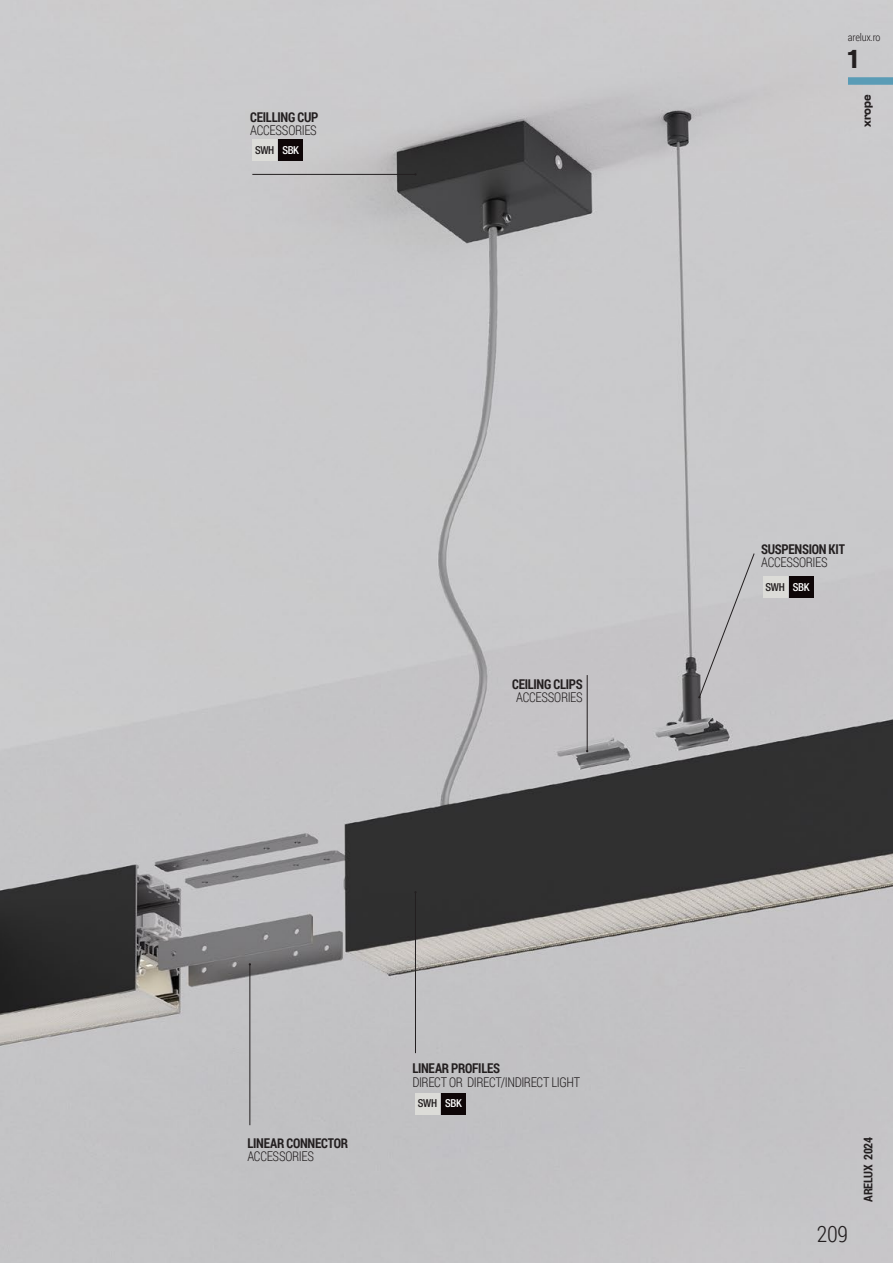
<style>
.page{position:relative;width:893px;height:1263px;background:#fff}
.page>*{position:absolute;margin:0;border:0;box-sizing:border-box;transform-origin:0 0}
.t1{font:600 27px "Clash Grotesk";color:#231f20}
.t2{font:300 22.5px "Roboto Condensed";color:#231f20}
.t3{font:300 13.5px "Roboto Condensed";letter-spacing:-.025em;color:#231f20;scale:.95 1}
.t4{font:700 13.5px "Roboto Condensed";letter-spacing:-.02em;color:#231f20;scale:.95 1}
.t5{font:700 12px "Roboto Condensed";letter-spacing:-.02em;color:#231f20}
.t6{font:600 12px "Clash Grotesk";letter-spacing:-.025em;color:#231f20}
.t7{font:500 condensed 10.95px "Helvetica Neue LT Pro";letter-spacing:-.03em;color:#231f20}
.t8{font:300 10.5px "Roboto Condensed";letter-spacing:-.02em;color:#231f20}
.s1{color:#fff}
</style>
<div class="page">
<img style="left:0;top:0;width:893px;height:1263px">
<hr style="left:252px;top:174px;width:163px;height:1px;background:#231f20">
<hr style="left:587px;top:675px;width:1px;height:76px;background:#231f20">
<div style="left:698px;top:553px;width:57px;height:145px;background:#c6c4c7"></div>
<hr style="left:250px;top:964px;width:1px;height:161px;background:#231f20">
<hr style="left:415px;top:892px;width:1px;height:161px;background:#231f20">
<div style="left:415px;top:1092px;width:25px;height:22px;background:#dcdcd8"></div>
<div style="left:441px;top:1092px;width:25px;height:22px;background:#0e0607"></div>
<div style="left:763px;top:576px;width:24px;height:22px;background:#dcdcd8"></div>
<div style="left:789px;top:576px;width:24px;height:22px;background:#0e0607"></div>
<div style="left:252px;top:139px;width:25px;height:22px;background:#dcdcd8"></div>
<div style="left:278px;top:139px;width:25px;height:22px;background:#0e0607"></div>
<div style="left:848px;top:77px;width:45px;height:8px;background:#5a9cb6"></div>
<p class="t4" style="left:250px;top:107px;width:73px">CEILLING CUP</p>
<p class="t3" style="left:250px;top:121px;width:72px">ACCESSORIES</p>
<p class="t7" style="left:255px;top:143px;width:45px">SWH <span class="s1">SBK</span></p>
<p class="t4" style="left:512px;top:674px;width:76px">CEILING CLIPS</p>
<p class="t3" style="left:516px;top:688px;width:72px">ACCESSORIES</p>
<p class="t4" style="left:247px;top:1133px;width:107px">LINEAR CONNECTOR</p>
<p class="t3" style="left:247px;top:1147px;width:72px">ACCESSORIES</p>
<p class="t4" style="left:412px;top:1059px;width:94px">LINEAR PROFILES</p>
<p class="t3" style="left:412px;top:1073px;width:178px">DIRECT OR DIRECT/INDIRECT LIGHT</p>
<p class="t7" style="left:418px;top:1097px;width:45px">SWH <span class="s1">SBK</span></p>
<p class="t8" style="left:848px;top:29px;width:34px">arelux.ro</p>
<h1 class="t1" style="left:848px;top:43px;width:11px">1</h1>
<p class="t6" style="left:860px;top:127px;width:34px;rotate:-90deg">xrope</p>
<p class="t4" style="left:761px;top:539px;width:90px">SUSPENSION KIT</p>
<p class="t3" style="left:761px;top:553px;width:72px">ACCESSORIES</p>
<p class="t7" style="left:765px;top:580px;width:45px">SWH <span class="s1">SBK</span></p>
<h2 class="t2" style="left:817px;top:1218px;width:33px">209</h2>
<p class="t5" style="left:860px;top:1202px;width:66px;rotate:-90deg">ARELUX 2024</p>
</div>
